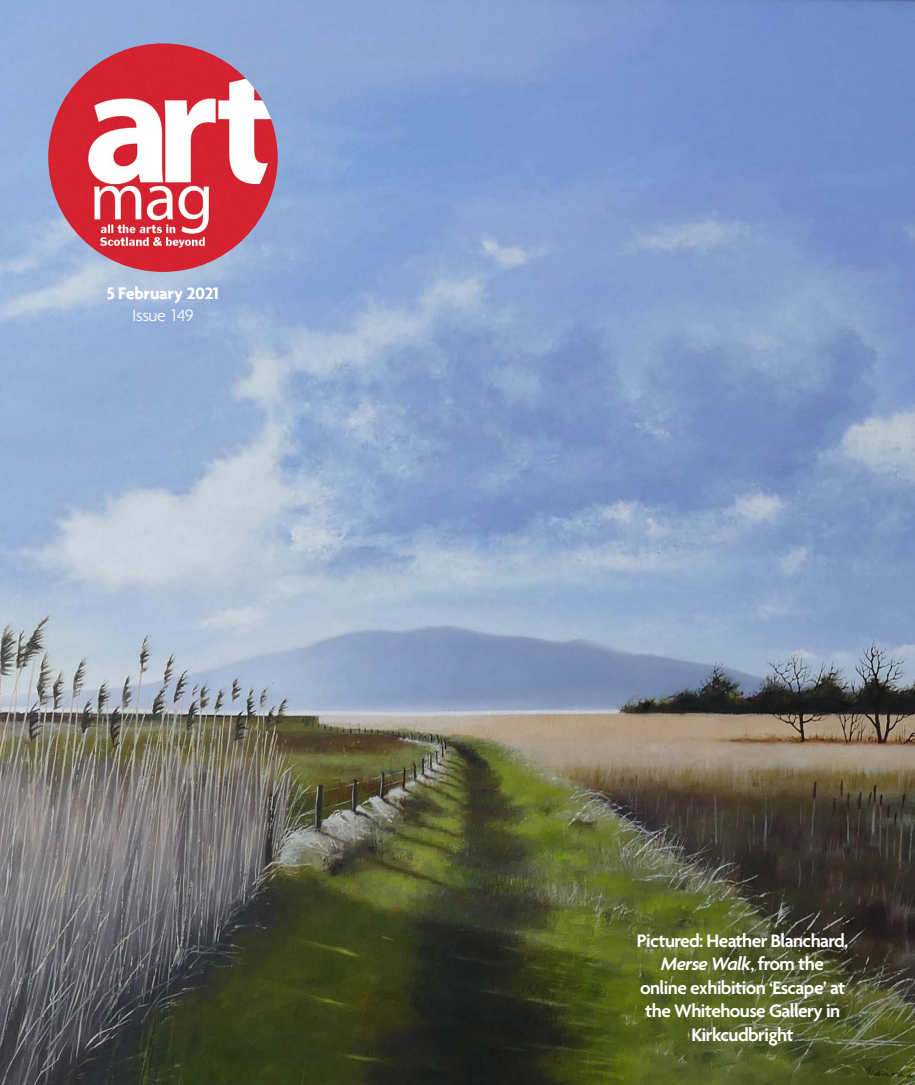
<style>
.page{position:relative;width:915px;height:1085px;background:#fff}
.page>*{position:absolute;margin:0;border:0;box-sizing:border-box;transform-origin:0 0}
.t1{font:600 19.5px/23.4px "Agenda";letter-spacing:-.03em;color:#fff;text-align:center}
.t2{font:700 18px "Agenda";letter-spacing:-.02em;color:#fff}
.t3{font:300 18px "Agenda";letter-spacing:-.025em;color:#fff}
.s1{font-style:italic}
</style>
<div class="page">
<img style="left:0;top:0;width:914px;height:1084px">
<img style="left:48px;top:43px;width:229px;height:229px">
<p class="t2" style="left:107px;top:282px;width:114px">5 February 2021</p>
<p class="t3" style="left:132px;top:305px;width:63px">Issue 149</p>
<p class="t1" style="left:636px;top:929px;width:213px">Pictured: Heather Blanchard,<br><span class="s1">Merse Walk</span>, from the online exhibition ‘Escape’ at the Whitehouse Gallery in<br>Kirkcudbright</p>
</div>
